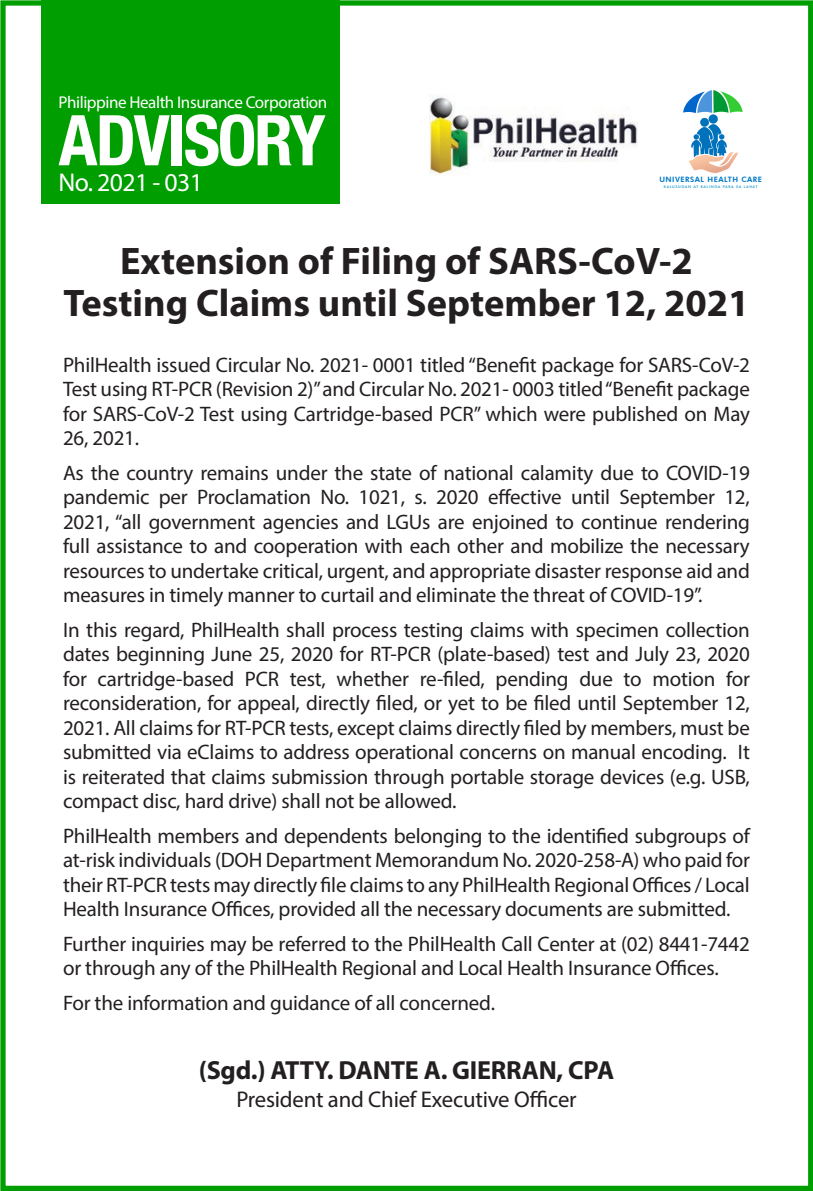
<style>
.page{position:relative;width:813px;height:1191px;background:#fff}
.page>*{position:absolute;margin:0;border:0;box-sizing:border-box;transform-origin:0 0}
.t1{font:700 condensed 70px "Helvetica Neue LT Com";letter-spacing:-.035em;color:#fff}
.t2{font:700 38.5px/42px "Myriad Pro";color:#231f20;text-align:center}
.t3{font:700 26.25px "Myriad Pro";letter-spacing:-.01em;color:#231f20}
.t4{font:25.72px "Myriad Pro";letter-spacing:-.025em;color:#fff}
.t5{font:22.75px "Myriad Pro";letter-spacing:-.01em;color:#231f20}
.t6{font:21px/24.5px "Myriad Pro";letter-spacing:-.01em;color:#231f20;text-align:justify}
.t7{font:17.15px "Myriad Pro";letter-spacing:-.025em;color:#fff}
.t8{font:800 7.35px "Futura BT";letter-spacing:.065em;color:#0279c6}
.t9{font:500 3.5px "Futura";letter-spacing:.18em;color:#038fc6}
</style>
<div class="page">
<div style="left:42px;top:0;width:298px;height:204px;background:#009e00"></div>
<img style="left:430px;top:96px;width:207px;height:79px">
<svg style="left:683px;top:90px;width:59px;height:83px"></svg>
<div style="left:0;top:0;width:813px;height:1191px;border:5px solid #009e00"></div>
<p class="t7" style="left:59px;top:92px;width:270px">Philippine Health Insurance Corporation</p>
<h1 class="t1" style="left:59px;top:98px;width:269px">ADVISORY</h1>
<p class="t4" style="left:59px;top:167px;width:146px">No. 2021 - 031</p>
<p class="t8" style="left:659px;top:175px;width:104px">UNIVERSAL HEALTH CARE</p>
<p class="t9" style="left:664px;top:184px;width:95px">KALUSUGAN AT KALINGA PARA SA LAHAT</p>
<p class="t2" style="left:63px;top:238px;width:687px">Extension of Filing of SARS-CoV-2<br>Testing Claims until September 12, 2021</p>
<p class="t6" style="left:63px;top:352px;width:688px">PhilHealth issued Circular No. 2021- 0001 titled “Benefit package for SARS-CoV-2<br>Test using RT-PCR (Revision 2)” and Circular No. 2021- 0003 titled “Benefit package for SARS-CoV-2 Test using Cartridge-based PCR” which were published on May 26, 2021.</p>
<p class="t6" style="left:63px;top:460px;width:688px">As the country remains under the state of national calamity due to COVID-19 pandemic per Proclamation No. 1021, s. 2020 effective until September 12, 2021, “all government agencies and LGUs are enjoined to continue rendering full assistance to and cooperation with each other and mobilize the necessary resources to undertake critical, urgent, and appropriate disaster response aid and measures in timely manner to curtail and eliminate the threat of COVID-19”.</p>
<p class="t6" style="left:63px;top:617px;width:688px">In this regard, PhilHealth shall process testing claims with specimen collection dates beginning June 25, 2020 for RT-PCR (plate-based) test and July 23, 2020 for cartridge-based PCR test, whether re-filed, pending due to motion for reconsideration, for appeal, directly filed, or yet to be filed until September 12, 2021. All claims for RT-PCR tests, except claims directly filed by members, must be submitted via eClaims to address operational concerns on manual encoding. It is reiterated that claims submission through portable storage devices (e.g. USB, compact disc, hard drive) shall not be allowed.</p>
<p class="t6" style="left:63px;top:823px;width:688px">PhilHealth members and dependents belonging to the identified subgroups of at-risk individuals (DOH Department Memorandum No. 2020-258-A) who paid for their RT-PCR tests may directly file claims to any PhilHealth Regional Offices / Local Health Insurance Offices, provided all the necessary documents are submitted.</p>
<p class="t6" style="left:63px;top:931px;width:688px">Further inquiries may be referred to the PhilHealth Call Center at (02) 8441-7442 or through any of the PhilHealth Regional and Local Health Insurance Offices.</p>
<p class="t6" style="left:63px;top:990px;width:433px">For the information and guidance of all concerned.</p>
<p class="t3" style="left:199px;top:1053px;width:417px">(Sgd.) ATTY. DANTE A. GIERRAN, CPA</p>
<p class="t5" style="left:236px;top:1085px;width:342px">President and Chief Executive Officer</p>
</div>
